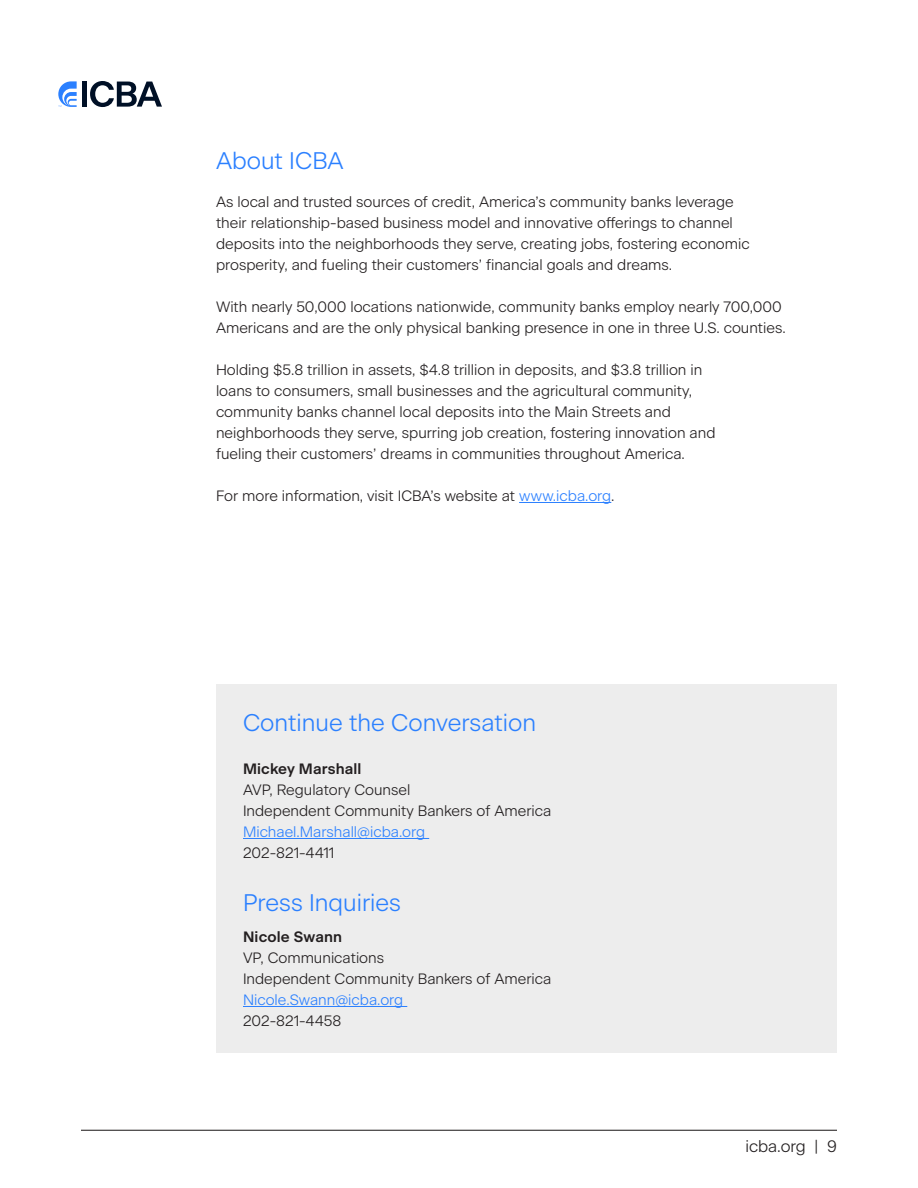
<style>
.page{position:relative;width:918px;height:1188px;background:#fff}
.page>*{position:absolute;margin:0;border:0;box-sizing:border-box;transform-origin:0 0}
.t1{font:300 24px "Beausite Classic";color:#2b80ff}
.t2{font:300 16.5px "Beausite Classic";color:#231f20}
.Body{font:300 15px/21px "Beausite Classic";color:#231f20}
.s1{color:#2b80ff}
.s2{font-weight:600}
</style>
<div class="page">
<div style="left:82px;top:82px;width:5px;height:25px;background:#001026"></div>
<svg style="left:90px;top:81px;width:72px;height:26px"></svg>
<svg style="left:58px;top:81px;width:19px;height:26px"></svg>
<hr style="left:81px;top:1130px;width:756px;height:1px;background:#231f20">
<hr style="left:519px;top:502px;width:92px;height:1px;background:#2b80ff">
<div style="left:216px;top:684px;width:621px;height:369px;background:#ededed"></div>
<hr style="left:243px;top:838px;width:186px;height:1px;background:#2b80ff">
<hr style="left:243px;top:1006px;width:164px;height:1px;background:#2b80ff">
<h2 class="t1" style="left:216px;top:143px;width:129px">About ICBA</h2>
<p class="Body" style="left:216px;top:190px;width:535px">As local and trusted sources of credit, America’s community banks leverage their relationship-based business model and innovative offerings to channel deposits into the neighborhoods they serve, creating jobs, fostering economic prosperity, and fueling their customers’ financial goals and dreams.</p>
<p class="Body" style="left:216px;top:295px;width:571px">With nearly 50,000 locations nationwide, community banks employ nearly 700,000<br>Americans and are the only physical banking presence in one in three U.S. counties.</p>
<p class="Body" style="left:216px;top:358px;width:501px">Holding $5.8 trillion in assets, $4.8 trillion in deposits, and $3.8 trillion in loans to consumers, small businesses and the agricultural community, community banks channel local deposits into the Main Streets and neighborhoods they serve, spurring job creation, fostering innovation and fueling their customers’ dreams in communities throughout America.</p>
<p class="Body" style="left:216px;top:484px;width:400px">For more information, visit ICBA’s website at <span class="s1">www.icba.org</span>.</p>
<h2 class="t1" style="left:243px;top:704px;width:295px">Continue the Conversation</h2>
<p class="Body" style="left:243px;top:757px;width:310px"><span class="s2">Mickey Marshall<br></span>AVP, Regulatory Counsel<br>Independent Community Bankers of America<br><span class="s1">Michael.Marshall@icba.org<br></span>202-821-4411</p>
<h2 class="t1" style="left:243px;top:885px;width:159px">Press Inquiries</h2>
<p class="Body" style="left:243px;top:925px;width:310px"><span class="s2">Nicole Swann<br></span>VP, Communications<br>Independent Community Bankers of America<br><span class="s1">Nicole.Swann@icba.org<br></span>202-821-4458</p>
<p class="t2" style="left:745px;top:1134px;width:93px">icba.org | 9</p>
</div>
